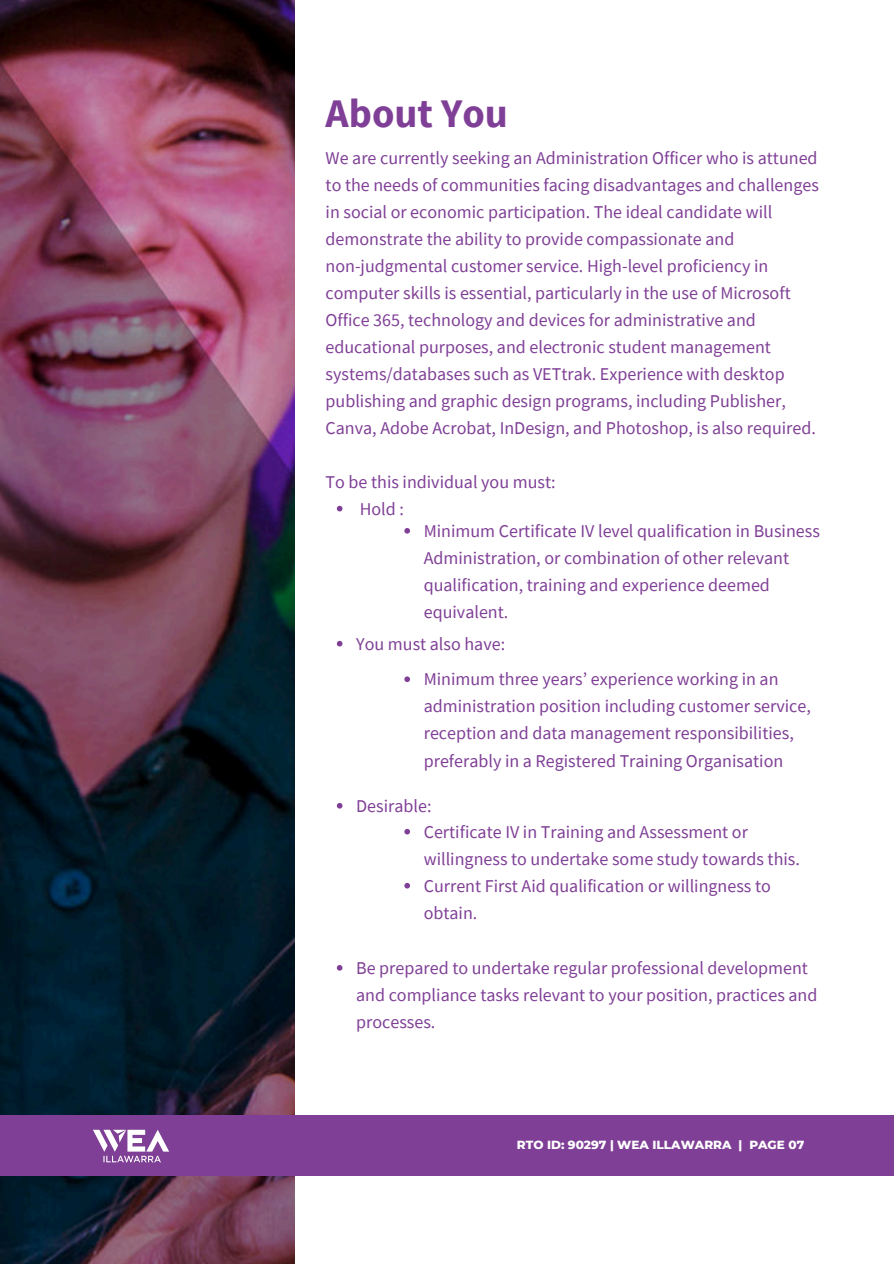
<style>
.page{position:relative;width:894px;height:1264px;background:#fff}
.page>*{position:absolute;margin:0;border:0;box-sizing:border-box;transform-origin:0 0}
.t1{font:700 40.5px "Source Sans Pro";color:#7f3f96}
.t2{font:18px/27px "Source Sans Pro";color:#7f3f96}
.t3{font:800 12px "Montserrat";color:#fff}
</style>
<div class="page">
<img style="left:0;top:0;width:295px;height:1263px">
<div style="left:0;top:1115px;width:893px;height:60px;background:#7f3f96"></div>
<svg style="left:337px;top:506px;width:5px;height:5px"></svg>
<svg style="left:337px;top:641px;width:5px;height:5px"></svg>
<svg style="left:337px;top:803px;width:5px;height:5px"></svg>
<svg style="left:337px;top:965px;width:5px;height:5px"></svg>
<img style="left:93px;top:1129px;width:76px;height:34px">
<svg style="left:404px;top:528px;width:6px;height:5px"></svg>
<svg style="left:404px;top:676px;width:6px;height:6px"></svg>
<svg style="left:404px;top:828px;width:6px;height:6px"></svg>
<svg style="left:404px;top:882px;width:6px;height:6px"></svg>
<h2 class="t1" style="left:325px;top:87px;width:184px">About You</h2>
<h2 class="t2" style="left:325px;top:144px;width:494px">We are currently seeking an Administration Officer who is attuned to the needs of communities facing disadvantages and challenges in social or economic participation. The ideal candidate will demonstrate the ability to provide compassionate and non-judgmental customer service. High-level proficiency in computer skills is essential, particularly in the use of Microsoft Office 365, technology and devices for administrative and educational purposes, and electronic student management systems/databases such as VETtrak. Experience with desktop publishing and graphic design programs, including Publisher, Canva, Adobe Acrobat, InDesign, and Photoshop, is also required.</h2>
<p class="t2" style="left:325px;top:468px;width:231px">To be this individual you must:</p>
<h2 class="t2" style="left:360px;top:495px;width:46px">Hold :</h2>
<p class="t2" style="left:423px;top:517px;width:397px">Minimum Certificate IV level qualification in Business Administration, or combination of other relevant qualification, training and experience deemed equivalent.</p>
<p class="t2" style="left:356px;top:630px;width:150px">You must also have:</p>
<p class="t2" style="left:423px;top:665px;width:388px">Minimum three years’ experience working in an administration position including customer service, reception and data management responsibilities, preferably in a Registered Training Organisation</p>
<p class="t2" style="left:356px;top:792px;width:77px">Desirable:</p>
<p class="t2" style="left:423px;top:818px;width:377px">Certificate IV in Training and Assessment or willingness to undertake some study towards this.</p>
<p class="t2" style="left:423px;top:872px;width:348px">Current First Aid qualification or willingness to obtain.</p>
<p class="t2" style="left:356px;top:954px;width:462px">Be prepared to undertake regular professional development and compliance tasks relevant to your position, practices and processes.</p>
<h1 class="t3" style="left:516px;top:1137px;width:289px">RTO ID: 90297 | WEA ILLAWARRA | PAGE 07</h1>
</div>
